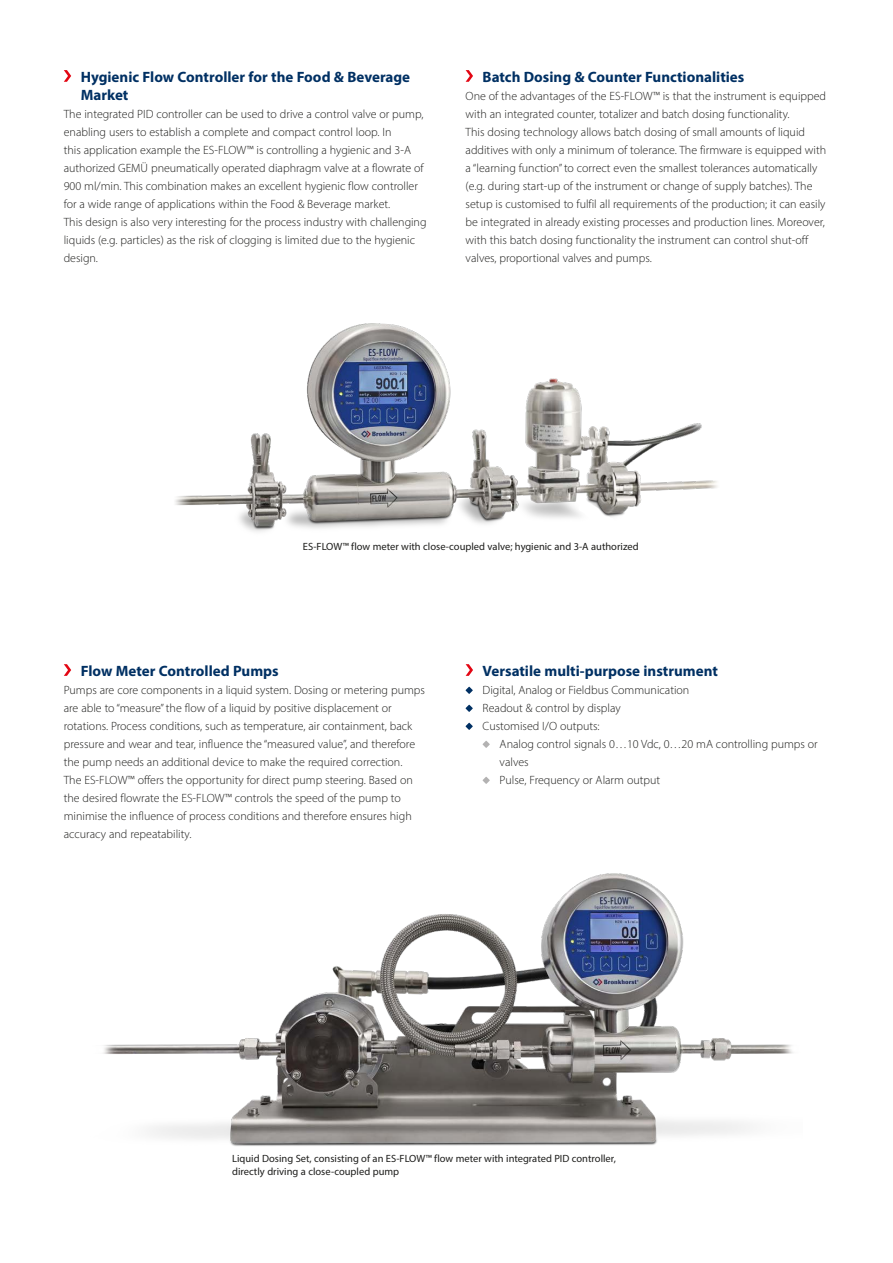
<style>
.page{position:relative;width:893px;height:1263px;background:#fff}
.page>*{position:absolute;margin:0;border:0;box-sizing:border-box;transform-origin:0 0}
.t1{font:700 15px/18px "Myriad Pro";color:#003063}
.t2{font:300 12px/18px "Myriad Pro";color:#1d1d1b}
.t3{font:10.5px/13.5px "Myriad Pro";color:#1d1d1b}
</style>
<div class="page">
<img style="left:103px;top:874px;width:690px;height:272px">
<img style="left:175px;top:323px;width:543px;height:209px">
<svg style="left:64px;top:70px;width:7px;height:12px"></svg>
<svg style="left:64px;top:664px;width:7px;height:12px"></svg>
<svg style="left:466px;top:664px;width:7px;height:12px"></svg>
<svg style="left:466px;top:687px;width:7px;height:7px"></svg>
<svg style="left:466px;top:705px;width:7px;height:7px"></svg>
<svg style="left:466px;top:723px;width:7px;height:7px"></svg>
<svg style="left:483px;top:741px;width:7px;height:7px"></svg>
<svg style="left:483px;top:777px;width:7px;height:7px"></svg>
<svg style="left:466px;top:70px;width:7px;height:12px"></svg>
<p class="t1" style="left:81px;top:67px;width:331px">Hygienic Flow Controller for the Food &amp; Beverage<br>Market</p>
<p class="t2" style="left:64px;top:105px;width:364px">The integrated PID controller can be used to drive a control valve or pump, enabling users to establish a complete and compact control loop. In<br>this application example the ES-FLOW™ is controlling a hygienic and 3-A authorized GEMÜ pneumatically operated diaphragm valve at a flowrate of 900 ml/min. This combination makes an excellent hygienic flow controller for a wide range of applications within the Food &amp; Beverage market.<br>This design is also very interesting for the process industry with challenging liquids (e.g. particles) as the risk of clogging is limited due to the hygienic design.</p>
<p class="t1" style="left:483px;top:67px;width:263px">Batch Dosing &amp; Counter Functionalities</p>
<p class="t2" style="left:466px;top:87px;width:362px">One of the advantages of the ES-FLOW™ is that the instrument is equipped with an integrated counter, totalizer and batch dosing functionality.<br>This dosing technology allows batch dosing of small amounts of liquid additives with only a minimum of tolerance. The firmware is equipped with a “learning function” to correct even the smallest tolerances automatically (e.g. during start-up of the instrument or change of supply batches). The setup is customised to fulfil all requirements of the production; it can easily be integrated in already existing processes and production lines. Moreover, with this batch dosing functionality the instrument can control shut-off valves, proportional valves and pumps.</p>
<p class="t3" style="left:303px;top:539px;width:337px">ES-FLOW™ flow meter with close-coupled valve; hygienic and 3-A authorized</p>
<p class="t1" style="left:81px;top:661px;width:199px">Flow Meter Controlled Pumps</p>
<p class="t2" style="left:64px;top:681px;width:363px">Pumps are core components in a liquid system. Dosing or metering pumps are able to “measure” the flow of a liquid by positive displacement or rotations. Process conditions, such as temperature, air containment, back pressure and wear and tear, influence the “measured value”, and therefore the pump needs an additional device to make the required correction.<br>The ES-FLOW™ offers the opportunity for direct pump steering. Based on the desired flowrate the ES-FLOW™ controls the speed of the pump to minimise the influence of process conditions and therefore ensures high accuracy and repeatability.</p>
<p class="t1" style="left:483px;top:661px;width:237px">Versatile multi-purpose instrument</p>
<p class="t2" style="left:483px;top:681px;width:208px">Digital, Analog or Fieldbus Communication<br>Readout &amp; control by display<br>Customised I/O outputs:</p>
<p class="t2" style="left:500px;top:735px;width:320px">Analog control signals 0…10 Vdc, 0…20 mA controlling pumps or valves<br>Pulse, Frequency or Alarm output</p>
<p class="t3" style="left:232px;top:1151px;width:385px">Liquid Dosing Set, consisting of an ES-FLOW™ flow meter with integrated PID controller, directly driving a close-coupled pump</p>
</div>
